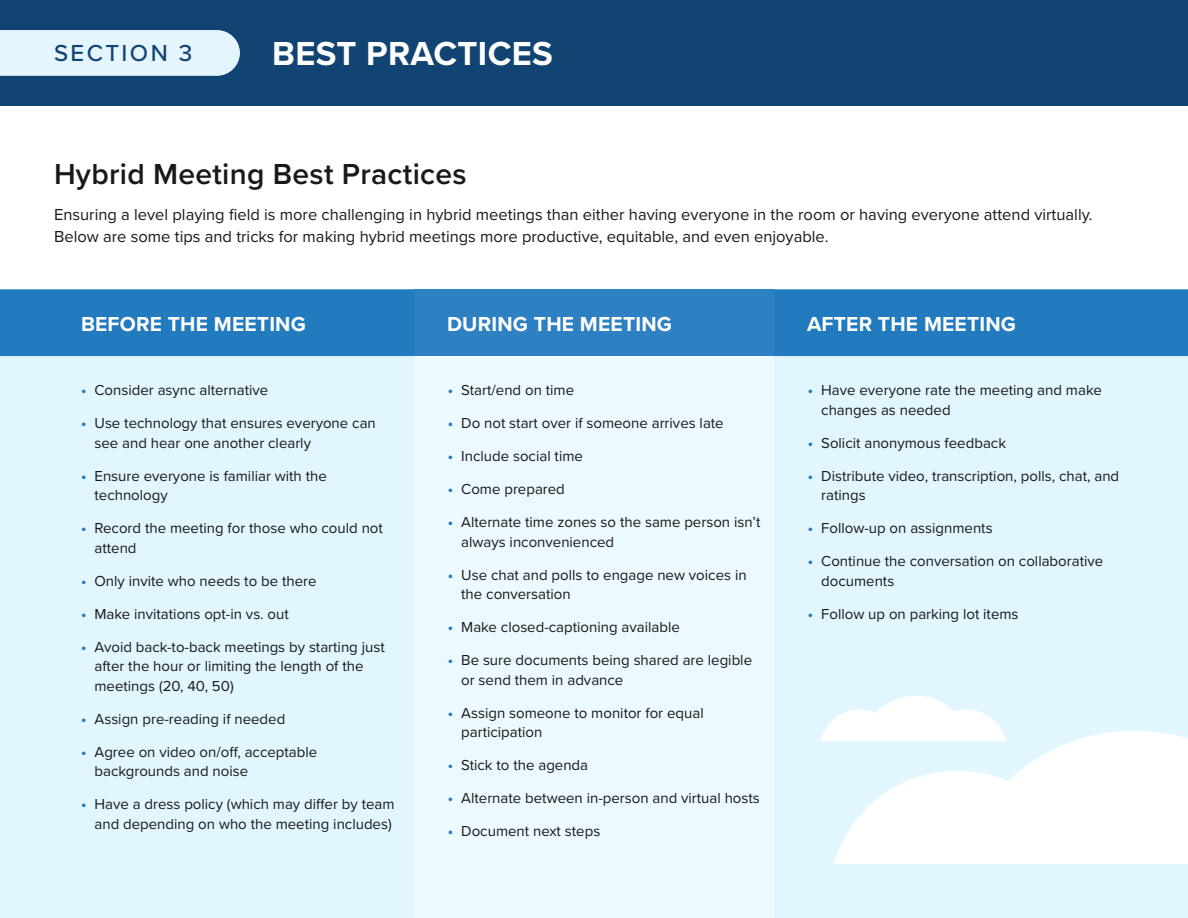
<style>
.page{position:relative;width:1188px;height:918px;background:#fff}
.page>*{position:absolute;margin:0;border:0;box-sizing:border-box;transform-origin:0 0}
.t1{font:700 34.5px "Proxima Nova";letter-spacing:.01em;color:#fff}
.t2{font:600 30px "Proxima Nova";letter-spacing:.01em;color:#19191a}
.t3{font:500 24px "Proxima Nova";letter-spacing:.1em;color:#124473}
.t4{font:700 21px "Proxima Nova";letter-spacing:.01em;color:#fff}
.t5{font:16.5px/22.5px "Proxima Nova";color:#19191a}
.t6{font:15px/19.5px "Proxima Nova";color:#19191a}
.s1{font-weight:700;color:#227abf}
</style>
<div class="page">
<div style="left:0;top:289px;width:1188px;height:67px;background:#227abf"></div>
<div style="left:414px;top:289px;width:360px;height:67px;background:#2d80c2"></div>
<div style="left:0;top:356px;width:1188px;height:562px;background:#e2f6ff"></div>
<div style="left:414px;top:356px;width:360px;height:562px;background:#ecf9ff"></div>
<div style="left:0;top:0;width:1188px;height:106px;background:#124473"></div>
<div style="left:0;top:30px;width:240px;height:46px;background:#e4f5fd"></div>
<svg style="left:820px;top:696px;width:186px;height:45px"></svg>
<svg style="left:834px;top:731px;width:354px;height:133px"></svg>
<h3 class="t3" style="left:54px;top:35px;width:140px">SECTION 3</h3>
<h1 class="t1" style="left:272px;top:28px;width:282px">BEST PRACTICES</h1>
<h2 class="t2" style="left:54px;top:151px;width:414px">Hybrid Meeting Best Practices</h2>
<p class="t5" style="left:54px;top:202px;width:1040px">Ensuring a level playing field is more challenging in hybrid meetings than either having everyone in the room or having everyone attend virtually.<br>Below are some tips and tricks for making hybrid meetings more productive, equitable, and even enjoyable.</p>
<h3 class="t4" style="left:81px;top:308px;width:226px">BEFORE THE MEETING</h3>
<h3 class="t4" style="left:447px;top:308px;width:227px">DURING THE MEETING</h3>
<h3 class="t4" style="left:807px;top:308px;width:211px">AFTER THE MEETING</h3>
<p class="t6" style="left:81px;top:380px;width:189px"><span class="s1">•</span> Consider async alternative</p>
<p class="t6" style="left:94px;top:413px;width:283px;text-indent:-14px"><span class="s1">•</span> Use technology that ensures everyone can see and hear one another clearly</p>
<p class="t6" style="left:94px;top:465px;width:234px;text-indent:-14px"><span class="s1">•</span> Ensure everyone is familiar with the technology</p>
<p class="t6" style="left:94px;top:518px;width:290px;text-indent:-14px"><span class="s1">•</span> Record the meeting for those who could not attend</p>
<p class="t6" style="left:81px;top:570px;width:237px"><span class="s1">•</span> Only invite who needs to be there</p>
<p class="t6" style="left:81px;top:603px;width:209px"><span class="s1">•</span> Make invitations opt-in vs. out</p>
<p class="t6" style="left:94px;top:636px;width:292px;text-indent:-14px"><span class="s1">•</span> Avoid back-to-back meetings by starting just after the hour or limiting the length of the meetings (20, 40, 50)</p>
<p class="t6" style="left:81px;top:708px;width:206px"><span class="s1">•</span> Assign pre-reading if needed</p>
<p class="t6" style="left:94px;top:741px;width:224px;text-indent:-14px"><span class="s1">•</span> Agree on video on/off, acceptable backgrounds and noise</p>
<p class="t6" style="left:81px;top:794px;width:315px;text-align:right"><span class="s1">•</span> Have a dress policy (which may differ by team and depending on who the meeting includes)</p>
<p class="t6" style="left:448px;top:380px;width:128px"><span class="s1">•</span> Start/end on time</p>
<p class="t6" style="left:448px;top:413px;width:278px"><span class="s1">•</span> Do not start over if someone arrives late</p>
<p class="t6" style="left:448px;top:446px;width:137px"><span class="s1">•</span> Include social time</p>
<p class="t6" style="left:448px;top:479px;width:119px"><span class="s1">•</span> Come prepared</p>
<p class="t6" style="left:461px;top:512px;width:301px;text-indent:-14px"><span class="s1">•</span> Alternate time zones so the same person isn’t always inconvenienced</p>
<p class="t6" style="left:461px;top:564px;width:287px;text-indent:-14px"><span class="s1">•</span> Use chat and polls to engage new voices in the conversation</p>
<p class="t6" style="left:448px;top:617px;width:234px"><span class="s1">•</span> Make closed-captioning available</p>
<p class="t6" style="left:461px;top:650px;width:292px;text-indent:-14px"><span class="s1">•</span> Be sure documents being shared are legible or send them in advance</p>
<p class="t6" style="left:461px;top:702px;width:244px;text-indent:-14px"><span class="s1">•</span> Assign someone to monitor for equal participation</p>
<p class="t6" style="left:448px;top:755px;width:142px"><span class="s1">•</span> Stick to the agenda</p>
<p class="t6" style="left:448px;top:788px;width:314px"><span class="s1">•</span> Alternate between in-person and virtual hosts</p>
<p class="t6" style="left:448px;top:821px;width:154px"><span class="s1">•</span> Document next steps</p>
<p class="t6" style="left:821px;top:380px;width:282px;text-indent:-14px"><span class="s1">•</span> Have everyone rate the meeting and make changes as needed</p>
<p class="t6" style="left:808px;top:432px;width:200px"><span class="s1">•</span> Solicit anonymous feedback</p>
<p class="t6" style="left:821px;top:465px;width:299px;text-indent:-14px"><span class="s1">•</span> Distribute video, transcription, polls, chat, and ratings</p>
<p class="t6" style="left:808px;top:518px;width:186px"><span class="s1">•</span> Follow-up on assignments</p>
<p class="t6" style="left:821px;top:551px;width:284px;text-indent:-14px"><span class="s1">•</span> Continue the conversation on collaborative documents</p>
<p class="t6" style="left:808px;top:603px;width:212px"><span class="s1">•</span> Follow up on parking lot items</p>
</div>
